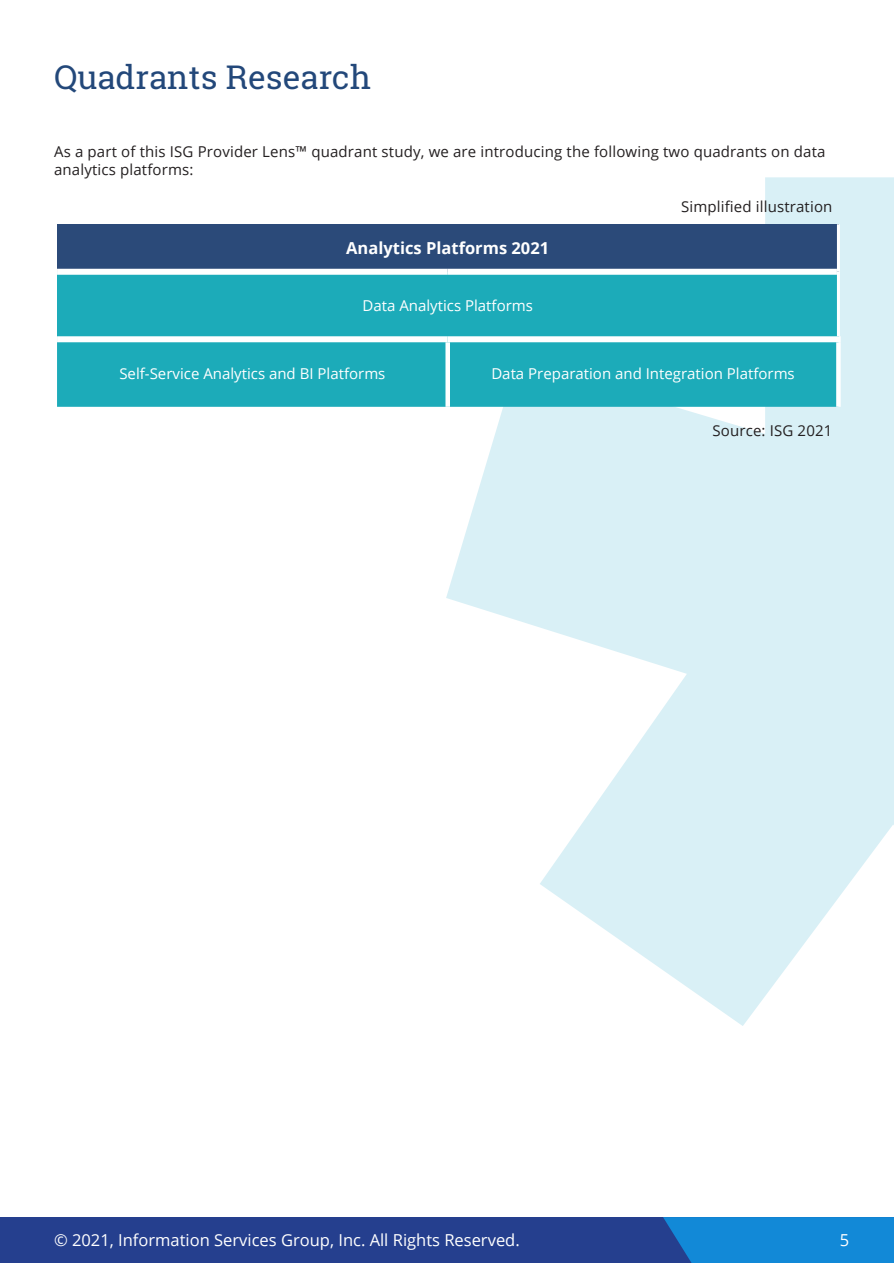
<style>
.page{position:relative;width:894px;height:1263px;background:#fff}
.page>*{position:absolute;margin:0;border:0;box-sizing:border-box;transform-origin:0 0}
.t1{font:33px "Roboto Slab";color:#23487a}
.t2{font:16.5px "Open Sans";color:#fff}
.Body_Copy{font:700 16.5px "Open Sans";color:#fff}
.t3{font:15px/18px "Open Sans";letter-spacing:.01em;color:#231f20}
.Body_Copy-2{font:15px "Open Sans";color:#fff}
</style>
<div class="page">
<svg style="left:446px;top:177px;width:447px;height:849px;fill:#d9f0f6"></svg>
<div style="left:0;top:1217px;width:893px;height:46px;background:#253f8e"></div>
<div style="left:663px;top:1217px;width:230px;height:46px;background:#1289d7"></div>
<div style="left:57px;top:224px;width:781px;height:48px;background:#2b4a79"></div>
<div style="left:57px;top:272px;width:781px;height:67px;background:#1cabb9"></div>
<div style="left:57px;top:342px;width:778px;height:65px;background:#1cabb9"></div>
<hr style="left:836px;top:224px;width:3px;height:48px;background:#fff">
<hr style="left:836px;top:272px;width:3px;height:64px;background:#fff">
<div style="left:57px;top:269px;width:390px;height:6px;background:#fff"></div>
<div style="left:447px;top:269px;width:389px;height:6px;background:#fff"></div>
<div style="left:57px;top:336px;width:390px;height:6px;background:#fff"></div>
<div style="left:447px;top:336px;width:393px;height:6px;background:#fff"></div>
<div style="left:445px;top:342px;width:5px;height:65px;background:#fff"></div>
<svg style="left:835px;top:342px;width:5px;height:65px"></svg>
<p class="t1" style="left:54px;top:54px;width:318px">Quadrants Research</p>
<p class="t3" style="left:54px;top:142px;width:772px">As a part of this ISG Provider Lens™ quadrant study, we are introducing the following two quadrants on data analytics platforms:</p>
<p class="Body_Copy" style="left:346px;top:237px;width:204px">Analytics Platforms 2021</p>
<p class="Body_Copy-2" style="left:362px;top:295px;width:172px">Data Analytics Platforms</p>
<p class="t3" style="left:681px;top:197px;width:153px">Simplified illustration</p>
<p class="Body_Copy-2" style="left:119px;top:363px;width:267px">Self-Service Analytics and BI Platforms</p>
<p class="Body_Copy-2" style="left:491px;top:363px;width:305px">Data Preparation and Integration Platforms</p>
<p class="t3" style="left:712px;top:421px;width:121px">Source: ISG 2021</p>
<p class="t2" style="left:54px;top:1229px;width:467px">© 2021, Information Services Group, Inc. All Rights Reserved.</p>
<p class="t2" style="left:839px;top:1229px;width:11px">5</p>
</div>
